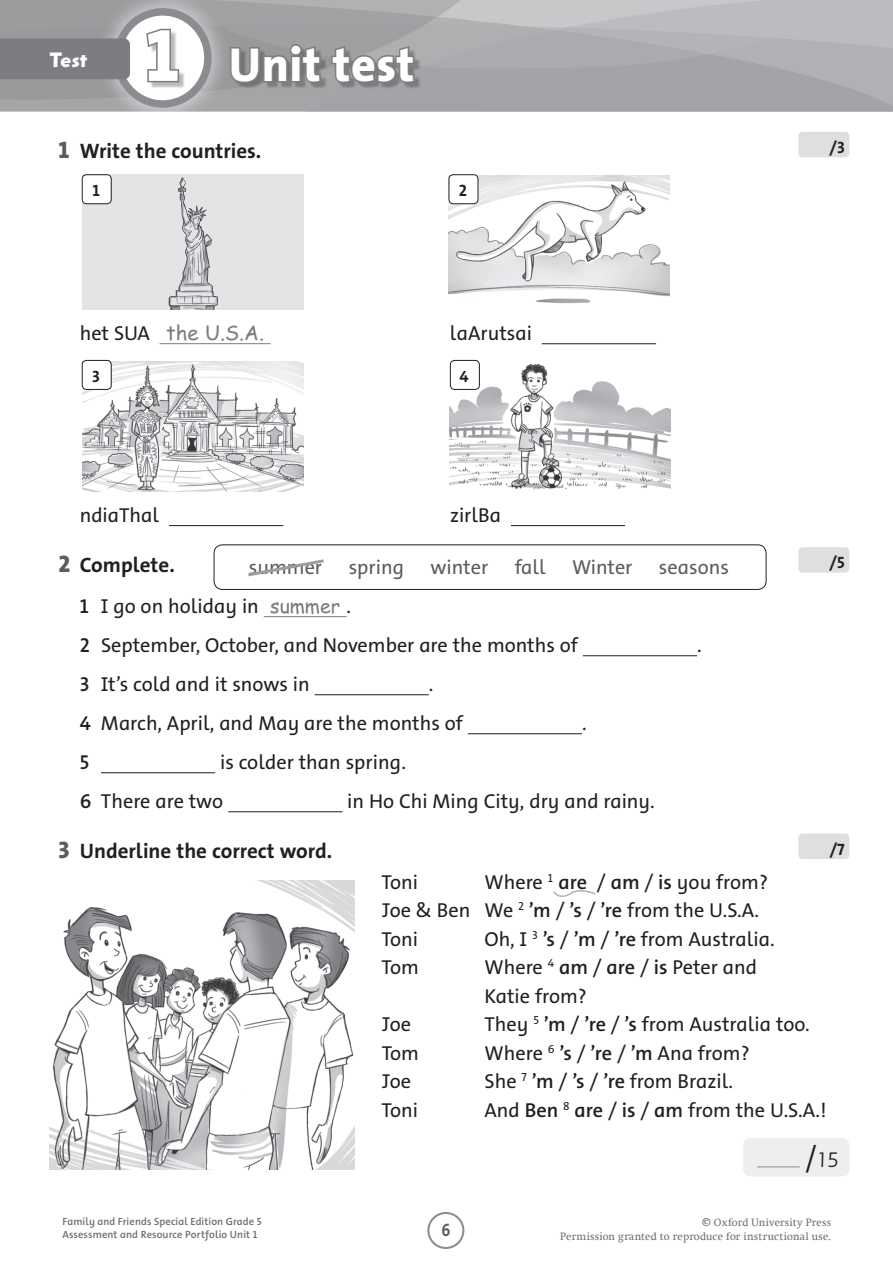
<style>
.page{position:relative;width:893px;height:1263px;background:#fff}
.page>*{position:absolute;margin:0;border:0;box-sizing:border-box;transform-origin:0 0}
.t1{font:800 48px "The Sans OUP Infant";letter-spacing:.01em;color:#fff}
.t2{font:700 21px "The Sans US Infant";color:#231f20}
.t3{font:700 21px "Arta Std";color:#fff}
.t4{font:21px "Arta Std";color:#231f20}
.t5{font:20.25px/39px "The Sans US Infant";color:#231f20}
.t6{font:20.25px "The Sans US Infant";color:#5c5c5f}
.t7{font:20.25px "Comic Sans";color:#7b7d80}
.t8{font:600 20.25px "The Sans US Infant";color:#231f20}
.t9{font:700 18px "The Sans OUP Infant";color:#5c5c5f;scale:.86 1}
.t10{font:700 16.5px "The Sans US Infant";color:#231f20}
.t11{font:600 10.5px/13.5px "The Sans OUP Infant";letter-spacing:.01em;color:#6c6c6f}
.t12{font:10.5px/13.5px "OUP2 Swift";letter-spacing:.015em;color:#6c6c6f;text-align:right}
.s1{font-size:75px}
.s2{font-weight:800;font-size:24px;color:#5c5c5f}
.s3{font-family:"The Sans US Infant";color:#231f20}
.s4{font-weight:600}
.s5{font-family:"Comic Sans";font-size:19.5px;color:#7b7d80}
.s6{font-size:39px}
</style>
<div class="page">
<div style="left:427px;top:1212px;width:37px;height:37px;border:2px solid #8a8c8f;border-radius:50%"></div>
<div style="left:0;top:100px;width:306px;height:11px;background:#a3a5a7"></div>
<svg style="left:0;top:0;width:306px;height:100px;background:#9b9d9f"></svg>
<svg style="left:306px;top:0;width:587px;height:112px;background:#adaeb1"></svg>
<div style="left:93px;top:0;width:139px;height:128px;background:#fff;opacity:.5"></div>
<svg style="left:117px;top:12px;width:91px;height:92px"></svg>
<div style="left:114px;top:8px;width:98px;height:100px;border:8px solid #8a8c8f;border-radius:50%"></div>
<div style="left:148px;top:30px;width:273px;height:59px;background:#231f20;opacity:.3"></div>
<svg style="left:145px;top:27px;width:36px;height:57px"></svg>
<svg style="left:229px;top:43px;width:94px;height:42px;background:#828486"></svg>
<svg style="left:330px;top:44px;width:87px;height:40px;background:#8a8c8e"></svg>
<div style="left:0;top:39px;width:130px;height:40px;background:#7b7d80"></div>
<hr style="left:160px;top:343px;width:111px;height:1px;background:#7b7d80">
<hr style="left:264px;top:616px;width:83px;height:1px;background:#7b7d80">
<hr style="left:542px;top:343px;width:114px;height:1px;background:#231f20">
<hr style="left:169px;top:525px;width:114px;height:1px;background:#231f20">
<hr style="left:511px;top:525px;width:114px;height:1px;background:#231f20">
<hr style="left:583px;top:655px;width:114px;height:1px;background:#231f20">
<hr style="left:315px;top:694px;width:114px;height:1px;background:#231f20">
<hr style="left:468px;top:733px;width:114px;height:1px;background:#231f20">
<hr style="left:101px;top:772px;width:114px;height:1px;background:#231f20">
<hr style="left:228px;top:811px;width:114px;height:1px;background:#231f20">
<div style="left:82px;top:175px;width:221px;height:135px;background:#e3e4e6"></div>
<img style="left:168px;top:177px;width:50px;height:133px">
<img style="left:448px;top:176px;width:221px;height:128px">
<div style="left:82px;top:175px;width:29px;height:29px;background:#fff;border-radius:4px"></div>
<div style="left:82px;top:174px;width:30px;height:30px;border:1px solid #231f20;border-radius:4px"></div>
<div style="left:449px;top:175px;width:29px;height:29px;background:#fff;border-radius:4px"></div>
<div style="left:449px;top:174px;width:29px;height:30px;border:1px solid #231f20;border-radius:4px"></div>
<img style="left:50px;top:880px;width:304px;height:289px">
<div style="left:214px;top:544px;width:552px;height:46px;border:1px solid #231f20;border-radius:9px"></div>
<svg style="left:248px;top:559px;width:76px;height:18px"></svg>
<img style="left:82px;top:361px;width:221px;height:130px">
<div style="left:82px;top:360px;width:29px;height:29px;background:#fff;border-radius:4px"></div>
<div style="left:82px;top:360px;width:30px;height:30px;border:1px solid #231f20;border-radius:4px"></div>
<img style="left:450px;top:361px;width:221px;height:129px">
<div style="left:450px;top:360px;width:29px;height:29px;background:#fff;border-radius:4px"></div>
<div style="left:450px;top:360px;width:30px;height:30px;border:1px solid #231f20;border-radius:4px"></div>
<div style="left:798px;top:132px;width:51px;height:25px;background:#dedfe1;border-radius:4px"></div>
<div style="left:798px;top:547px;width:51px;height:26px;background:#dedfe1;border-radius:4px"></div>
<div style="left:798px;top:833px;width:51px;height:26px;background:#dedfe1;border-radius:4px"></div>
<div style="left:743px;top:1138px;width:106px;height:38px;background:#eeeeef;border-radius:7px"></div>
<hr style="left:757px;top:1166px;width:43px;height:1px;background:#8a8c8f">
<svg style="left:553px;top:890px;width:43px;height:7px"></svg>
<p class="t3" style="left:49px;top:48px;width:40px">Test</p>
<h1 class="t1" style="left:145px;top:34px;width:271px"><span class="s1">1</span> Unit test</h1>
<p class="t2" style="left:58px;top:137px;width:204px"><span class="s2">1</span> Write the countries.</p>
<p class="t10" style="left:92px;top:180px;width:9px">1</p>
<p class="t10" style="left:459px;top:180px;width:10px">2</p>
<p class="t7" style="left:80px;top:318px;width:186px"><span class="s3">het SUA</span> the U.S.A.</p>
<p class="t5" style="left:450px;top:314px;width:84px">laArutsai</p>
<p class="t10" style="left:92px;top:366px;width:9px">3</p>
<p class="t10" style="left:460px;top:366px;width:11px">4</p>
<p class="t5" style="left:80px;top:496px;width:81px">ndiaThal</p>
<p class="t5" style="left:450px;top:496px;width:53px">zirlBa</p>
<p class="t2" style="left:58px;top:551px;width:118px"><span class="s2">2</span> Complete.</p>
<p class="t5" style="left:80px;top:587px;width:500px"><span class="s4">1</span> I go on holiday in <span class="s5">summer</span> .<br><span class="s4">2</span> September, October, and November are the months of</p>
<p class="t6" style="left:249px;top:554px;width:75px">summer</p>
<p class="t6" style="left:349px;top:554px;width:57px">spring</p>
<p class="t6" style="left:430px;top:554px;width:59px">winter</p>
<p class="t6" style="left:515px;top:554px;width:33px">fall</p>
<p class="t6" style="left:572px;top:554px;width:62px">Winter</p>
<p class="t6" style="left:659px;top:554px;width:72px">seasons</p>
<p class="t5" style="left:697px;top:626px;width:6px">.</p>
<p class="t5" style="left:80px;top:665px;width:232px"><span class="s4">3</span> It’s cold and it snows in</p>
<p class="t5" style="left:80px;top:665px;width:385px;text-indent:349px">.<br><span class="s4">4</span> March, April, and May are the months of</p>
<p class="t5" style="left:582px;top:704px;width:6px">.</p>
<p class="t5" style="left:80px;top:743px;width:328px;text-indent:140px">is colder than spring.<br><span class="s4">6</span> There are two</p>
<p class="t8" style="left:80px;top:749px;width:11px">5</p>
<p class="t5" style="left:347px;top:782px;width:309px">in Ho Chi Ming City, dry and rainy.</p>
<p class="t2" style="left:58px;top:837px;width:275px"><span class="s2">3</span> Underline the correct word.</p>
<p class="t5" style="left:382px;top:868px;width:388px;line-height:28.5px;text-indent:103px">Where <sup>1</sup> <span class="s4">are</span> / <span class="s4">am</span> / <span class="s4">is</span> you from?<br>Joe &amp; Ben We <sup>2</sup> <span class="s4">’m</span> / <span class="s4">’s</span> / <span class="s4">’re</span> from the U.S.A.<br>Toni</p>
<p class="t5" style="left:382px;top:862px;width:38px">Toni</p>
<p class="t5" style="left:484px;top:919px;width:292px">Oh, I <sup>3</sup> <span class="s4">’s</span> / <span class="s4">’m</span> / <span class="s4">’re</span> from Australia.</p>
<p class="t10" style="left:829px;top:137px;width:17px">/3</p>
<p class="t10" style="left:830px;top:552px;width:17px">/5</p>
<p class="t10" style="left:830px;top:839px;width:17px">/7</p>
<p class="t5" style="left:382px;top:948px;width:39px">Tom</p>
<p class="t5" style="left:484px;top:953px;width:274px;line-height:28.5px">Where <sup>4</sup> <span class="s4">am</span> / <span class="s4">are</span> / <span class="s4">is</span> Peter and<br>Katie from?</p>
<p class="t5" style="left:382px;top:1005px;width:31px">Joe</p>
<p class="t5" style="left:484px;top:1005px;width:327px">They <sup>5</sup> <span class="s4">’m</span> / <span class="s4">’re</span> / <span class="s4">’s</span> from Australia too.</p>
<p class="t5" style="left:382px;top:1033px;width:39px">Tom</p>
<p class="t5" style="left:484px;top:1033px;width:267px">Where <sup>6</sup> <span class="s4">’s</span> / <span class="s4">’re</span> / <span class="s4">’m</span> Ana from?</p>
<p class="t5" style="left:382px;top:1062px;width:31px">Joe</p>
<p class="t5" style="left:484px;top:1062px;width:250px">She <sup>7</sup> <span class="s4">’m</span> / <span class="s4">’s</span> / <span class="s4">’re</span> from Brazil.</p>
<p class="t5" style="left:382px;top:1090px;width:38px">Toni</p>
<p class="t5" style="left:484px;top:1090px;width:343px">And <span class="s4">Ben</span> <sup>8</sup> <span class="s4">are</span> / <span class="s4">is</span> / <span class="s4">am</span> from the U.S.A.!</p>
<p class="t11" style="left:62px;top:1214px;width:201px">Family and Friends Special Edition Grade 5<br>Assessment and Resource Portfolio Unit 1</p>
<p class="t9" style="left:441px;top:1218px;width:12px">6</p>
<p class="t4" style="left:805px;top:1148px;width:36px"><span class="s6">/</span>15</p>
<p class="t12" style="left:560px;top:1216px;width:272px">© Oxford University Press<br>Permission granted to reproduce for instructional use.</p>
</div>
